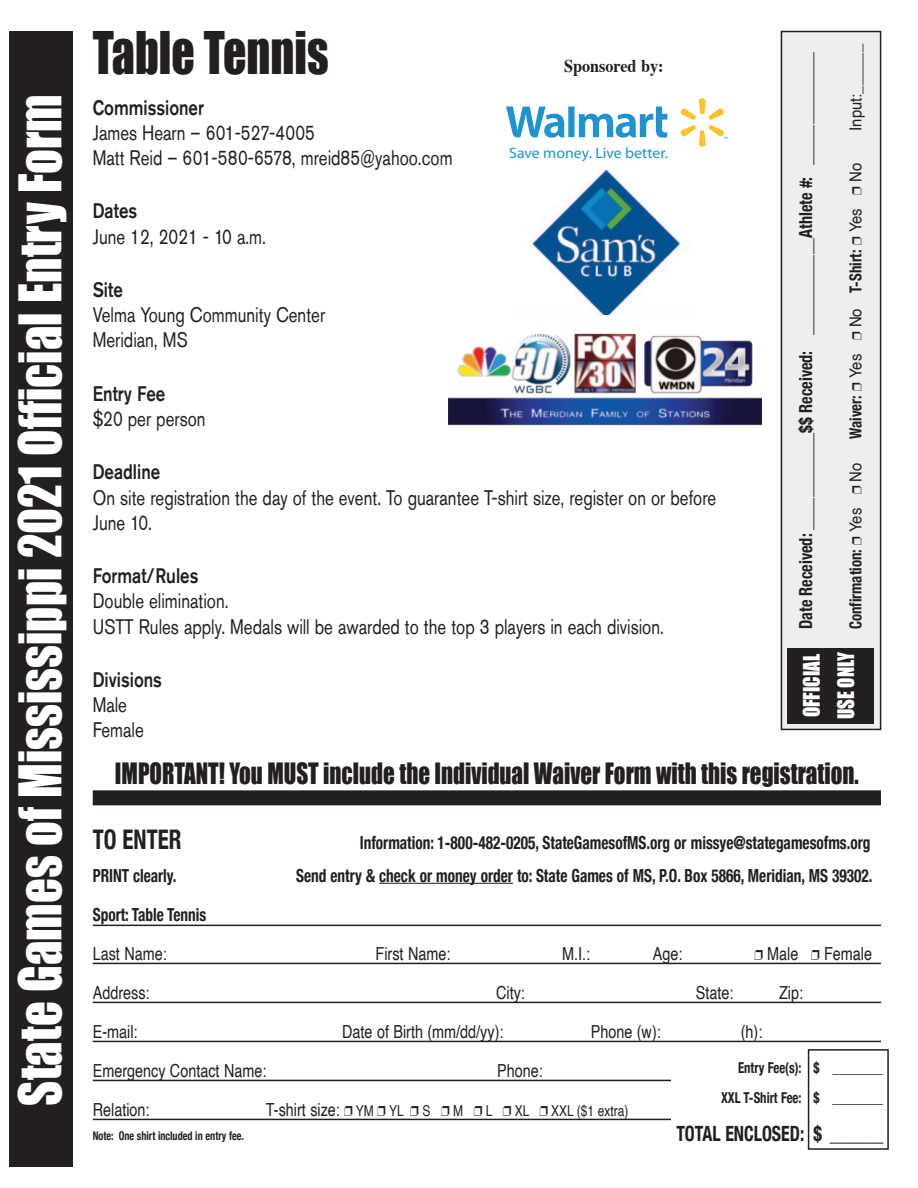
<style>
.page{position:relative;width:918px;height:1188px;background:#fff}
.page>*{position:absolute;margin:0;border:0;box-sizing:border-box;transform-origin:0 0}
.t1{font:54px "Impact";color:#fff;scale:.9 1}
.t2{font:54px "Impact";color:#231f20;scale:.85 1}
.t3{font:27px "Impact";color:#231f20;scale:.85 1}
.t4{font:700 condensed 27px "Helvetica Neue";color:#231f20;scale:.85 1}
.t5{font:21px/25.2px "Akzidenz Grotesk Std";color:#231f20;scale:.8 1}
.t6{font:500 21px "Akzidenz Grotesk Std";color:#231f20;scale:.8 1}
.t7{font:700 condensed 21px "Helvetica Neue";color:#231f20;scale:.85 1}
.t8{font:21px "Impact";color:#fff;scale:.9 1}
.t9{font:700 condensed 18px "Helvetica Neue";color:#231f20;scale:.85 1}
.t10{font:18px "Helvetica";color:#231f20;scale:.8 1}
.t11{font:700 condensed 18px "Helvetica Neue";color:#231f20;scale:.9 1}
.t12{font:700 18px "Times";color:#231f20;scale:.9 1}
.t13{font:700 condensed 16.5px "Helvetica Neue";color:#231f20;scale:.9 1}
.t14{font:16.5px "Helvetica";color:#231f20;scale:.9 1}
.t15{font:15.15px "Myriad Pro";color:#1d93d0;scale:1.04 1}
.t16{font:700 condensed 15px "Helvetica Neue";color:#231f20;scale:.85 1}
.t17{font:15px "Helvetica";color:#231f20;scale:.8 1}
.t18{font:700 condensed 12px "Helvetica Neue";color:#231f20;scale:.85 1}
.s1{font-family:"Zingbats SW";font-weight:400;font-stretch:normal}
.s2{font-family:"Helvetica";font-weight:400;font-stretch:normal}
.s3{font-family:"Zingbats SW"}
.s4{font-size:18px}
.s5{font-family:"Zingbats SW";font-size:18px}
</style>
<div class="page">
<div style="left:781px;top:32px;width:100px;height:697px;background:#eeeeef"></div>
<div style="left:781px;top:31px;width:100px;height:699px;border:2px solid #231f20"></div>
<div style="left:10px;top:31px;width:63px;height:1135px;background:#231f20"></div>
<div style="left:787px;top:648px;width:87px;height:76px;background:#231f20"></div>
<div style="left:93px;top:790px;width:788px;height:15px;background:#231f20"></div>
<hr style="left:379px;top:883px;width:134px;height:1px;background:#231f20">
<hr style="left:93px;top:925px;width:788px;height:1px;background:#231f20">
<hr style="left:93px;top:963px;width:788px;height:1px;background:#231f20">
<hr style="left:93px;top:1002px;width:788px;height:1px;background:#231f20">
<hr style="left:93px;top:1041px;width:788px;height:1px;background:#231f20">
<hr style="left:93px;top:1080px;width:788px;height:1px;background:#231f20">
<hr style="left:93px;top:1119px;width:788px;height:1px;background:#231f20">
<div style="left:671px;top:1051px;width:237px;height:129px;background:#fff"></div>
<div style="left:808px;top:1049px;width:81px;height:101px;border:2px solid #231f20"></div>
<svg style="left:506px;top:107px;width:161px;height:31px"></svg>
<svg style="left:680px;top:98px;width:48px;height:49px"></svg>
<img style="left:532px;top:171px;width:149px;height:143px">
<img style="left:448px;top:333px;width:314px;height:93px">
<p class="t1" style="left:7px;top:1106px;width:1125px;rotate:-90deg">State Games of Mississippi 2021 Official Entry Form</p>
<p class="t2" style="left:93px;top:19px;width:279px">Table Tennis</p>
<p class="t6" style="left:93px;top:94px;width:141px">Commissioner</p>
<p class="t5" style="left:93px;top:120px;width:279px">James Hearn – 601-527-4005</p>
<p class="t5" style="left:93px;top:145px;width:451px">Matt Reid – 601-580-6578, mreid85@yahoo.com</p>
<p class="t6" style="left:93px;top:198px;width:57px">Dates</p>
<p class="t5" style="left:93px;top:223px;width:218px">June 12, 2021 - 10 a.m.</p>
<p class="t6" style="left:93px;top:277px;width:39px">Site</p>
<p class="t5" style="left:93px;top:302px;width:292px">Velma Young Community Center</p>
<p class="t5" style="left:93px;top:327px;width:121px">Meridian, MS</p>
<p class="t6" style="left:93px;top:381px;width:92px">Entry Fee</p>
<p class="t5" style="left:93px;top:406px;width:143px">$20 per person</p>
<p class="t6" style="left:93px;top:459px;width:86px">Deadline</p>
<p class="t5" style="left:93px;top:484px;width:781px">On site registration the day of the event. To guarantee T-shirt size, register on or before<br>June 10.</p>
<p class="t6" style="left:93px;top:563px;width:134px">Format/Rules</p>
<p class="t5" style="left:93px;top:588px;width:171px">Double elimination.</p>
<p class="t5" style="left:93px;top:613px;width:716px">USTT Rules apply. Medals will be awarded to the top 3 players in each division.</p>
<p class="t6" style="left:93px;top:667px;width:88px">Divisions</p>
<p class="t5" style="left:93px;top:692px;width:44px">Male</p>
<p class="t5" style="left:93px;top:717px;width:65px">Female</p>
<p class="t3" style="left:115px;top:757px;width:877px">IMPORTANT! You MUST include the Individual Waiver Form with this registration.</p>
<p class="t14" style="left:849px;top:131px;width:98px;rotate:-90deg">Input:______</p>
<p class="t11" style="left:795px;top:629px;width:643px;rotate:-90deg">Date Received: ____________$$ Received: ____________Athlete #: ______________</p>
<p class="t12" style="left:564px;top:58px;width:112px">Sponsored by:</p>
<p class="t15" style="left:509px;top:143px;width:154px">Save money. Live better.</p>
<p class="t13" style="left:846px;top:439px;width:308px;rotate:-90deg">Waiver: <span class="s1">p</span> <span class="s2">Yes</span> <span class="s1">p</span> <span class="s2">No</span> T-Shirt: <span class="s1">p</span> <span class="s2">Yes</span> <span class="s1">p</span> <span class="s2">No</span></p>
<p class="t13" style="left:846px;top:629px;width:187px;rotate:-90deg">Confirmation: <span class="s1">p</span> <span class="s2">Yes</span> <span class="s1">p</span> <span class="s2">No</span></p>
<p class="t8" style="left:799px;top:717px;width:72px;rotate:-90deg">OFFICIAL</p>
<p class="t8" style="left:833px;top:719px;width:76px;rotate:-90deg">USE ONLY</p>
<p class="t4" style="left:93px;top:823px;width:106px">TO ENTER</p>
<p class="t9" style="left:360px;top:832px;width:602px">Information: 1-800-482-0205, StateGamesofMS.org or missye@stategamesofms.org</p>
<p class="t9" style="left:93px;top:864px;width:100px">PRINT clearly.</p>
<p class="t9" style="left:296px;top:864px;width:680px">Send entry &amp; check or money order to: State Games of MS, P.O. Box 5866, Meridian, MS 39302.</p>
<p class="t9" style="left:93px;top:903px;width:135px">Sport: Table Tennis</p>
<p class="t10" style="left:93px;top:946px;width:94px">Last Name:</p>
<p class="t10" style="left:376px;top:946px;width:95px">First Name:</p>
<p class="t10" style="left:562px;top:946px;width:37px">M.I.:</p>
<p class="t10" style="left:653px;top:946px;width:39px">Age:</p>
<p class="t10" style="left:755px;top:946px;width:148px"><span class="s3">p</span> Male <span class="s3">p</span> Female</p>
<p class="t10" style="left:93px;top:985px;width:73px">Address:</p>
<p class="t10" style="left:496px;top:985px;width:37px">City:</p>
<p class="t10" style="left:696px;top:985px;width:49px">State:</p>
<p class="t10" style="left:779px;top:985px;width:32px">Zip:</p>
<p class="t10" style="left:93px;top:1024px;width:57px">E-mail:</p>
<p class="t10" style="left:342px;top:1024px;width:203px">Date of Birth (mm/dd/yy):</p>
<p class="t10" style="left:591px;top:1024px;width:89px">Phone (w):</p>
<p class="t10" style="left:741px;top:1024px;width:28px">(h):</p>
<p class="t10" style="left:93px;top:1063px;width:219px">Emergency Contact Name:</p>
<p class="t10" style="left:497px;top:1063px;width:59px">Phone:</p>
<p class="t10" style="left:93px;top:1102px;width:73px">Relation:</p>
<p class="t17" style="left:266px;top:1104px;width:455px"><span class="s4">T-shirt size:</span> <span class="s5">p</span> YM <span class="s5">p</span> YL <span class="s5">p</span> S <span class="s5">p</span> M <span class="s5">p</span> L <span class="s5">p</span> XL <span class="s5">p</span> XXL ($1 extra)</p>
<p class="t18" style="left:93px;top:1128px;width:180px">Note: One shirt included in entry fee.</p>
<p class="t16" style="left:738px;top:1059px;width:172px">Entry Fee(s): $ ________</p>
<p class="t16" style="left:721px;top:1089px;width:192px">XXL T-Shirt Fee: $ ________</p>
<p class="t7" style="left:676px;top:1120px;width:245px">TOTAL ENCLOSED: $ ______</p>
</div>
